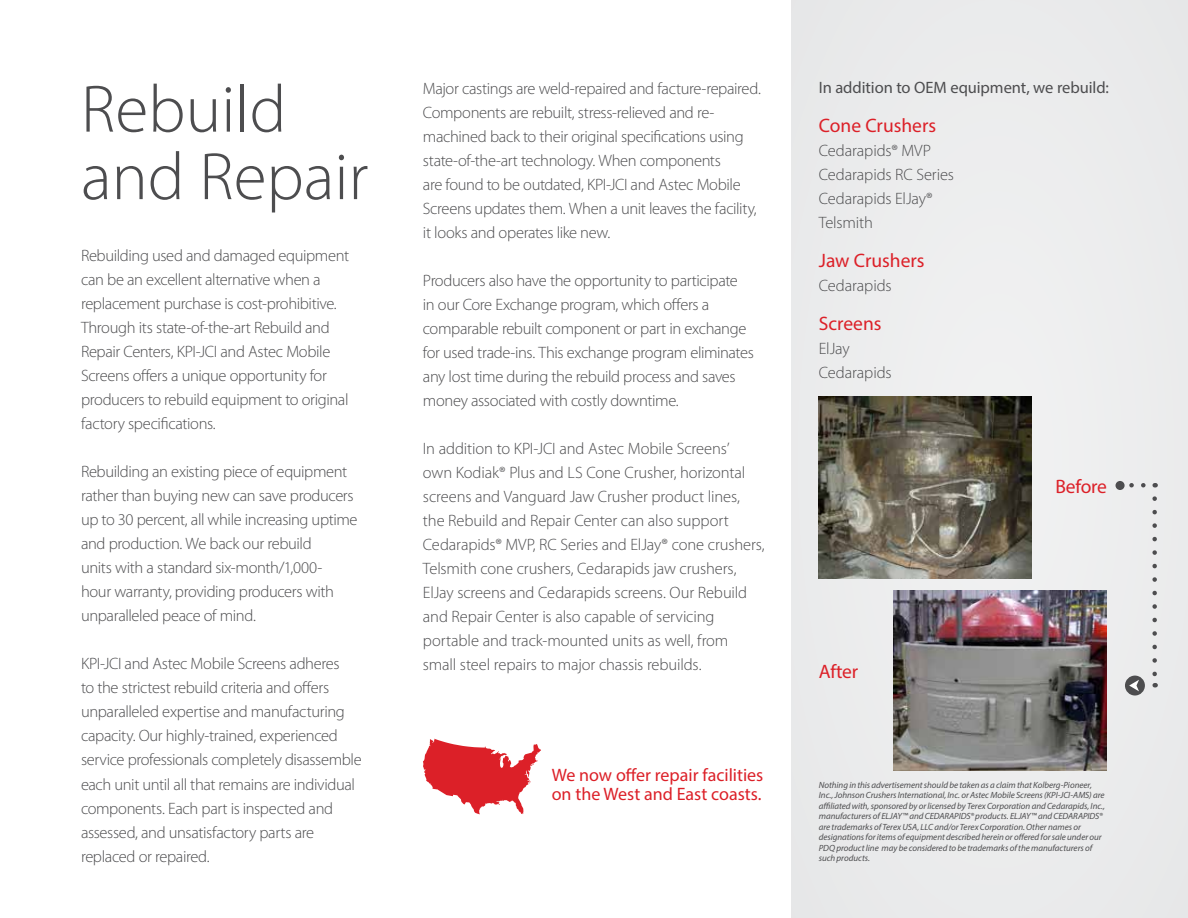
<style>
.page{position:relative;width:1188px;height:918px;background:#fff}
.page>*{position:absolute;margin:0;border:0;box-sizing:border-box;transform-origin:0 0}
.t1{font:300 67.5px/67.5px "Myriad Pro";color:#4d4d4f}
.t2{font:19.5px "Myriad Pro";color:#dc2028}
.t3{font:18px/19.5px "Myriad Pro";color:#dc2028}
.t4{font:300 16.5px/24px "Myriad Pro";letter-spacing:-.02em;color:#4d4d4f}
.t5{font:16.5px "Myriad Pro";letter-spacing:-.005em;color:#4d4d4f}
.t6{font:italic 9px/10.5px "Myriad Pro";letter-spacing:-.005em;color:#4d4d4f}
</style>
<div class="page">
<div style="left:792px;top:0;width:396px;height:918px;background:#ebecec"></div>
<img style="left:894px;top:591px;width:213px;height:180px">
<img style="left:819px;top:397px;width:213px;height:182px">
<svg style="left:1131px;top:483px;width:15px;height:5px"></svg>
<svg style="left:1152px;top:499px;width:5px;height:188px"></svg>
<div style="left:1116px;top:481px;width:9px;height:9px;background:#4d4d4f;border-radius:50%"></div>
<div style="left:1125px;top:676px;width:20px;height:20px;background:#4d4d4f;border-radius:50%"></div>
<svg style="left:1129px;top:680px;width:10px;height:11px"></svg>
<svg style="left:423px;top:739px;width:118px;height:75px"></svg>
<h1 class="t1" style="left:81px;top:77px;width:289px">Rebuild and Repair</h1>
<p class="t4" style="left:81px;top:244px;width:270px">Rebuilding used and damaged equipment can be an excellent alternative when a replacement purchase is cost-prohibitive.<br>Through its state-of-the-art Rebuild and Repair Centers, KPI-JCI and Astec Mobile Screens offers a unique opportunity for producers to rebuild equipment to original factory specifications.</p>
<p class="t4" style="left:81px;top:460px;width:278px">Rebuilding an existing piece of equipment rather than buying new can save producers up to 30 percent, all while increasing uptime and production. We back our rebuild<br>units with a standard six-month/1,000-<br>hour warranty, providing producers with unparalleled peace of mind.</p>
<p class="t4" style="left:81px;top:652px;width:282px">KPI-JCI and Astec Mobile Screens adheres<br>to the strictest rebuild criteria and offers unparalleled expertise and manufacturing capacity. Our highly-trained, experienced service professionals completely disassemble each unit until all that remains are individual components. Each part is inspected and assessed, and unsatisfactory parts are replaced or repaired.</p>
<p class="t4" style="left:423px;top:76px;width:340px">Major castings are weld-repaired and facture-repaired.<br>Components are rebuilt, stress-relieved and re&shy;machined back to their original specifications using state-of-the-art technology. When components<br>are found to be outdated, KPI-JCI and Astec Mobile Screens updates them. When a unit leaves the facility, it looks and operates like new.</p>
<p class="t4" style="left:423px;top:268px;width:332px">Producers also have the opportunity to participate<br>in our Core Exchange program, which offers a comparable rebuilt component or part in exchange for used trade-ins. This exchange program eliminates any lost time during the rebuild process and saves money associated with costly downtime.</p>
<p class="t4" style="left:423px;top:436px;width:343px">In addition to KPI-JCI and Astec Mobile Screens’<br>own Kodiak® Plus and LS Cone Crusher, horizontal screens and Vanguard Jaw Crusher product lines, the Rebuild and Repair Center can also support Cedarapids® MVP, RC Series and ElJay® cone crushers, Telsmith cone crushers, Cedarapids jaw crushers, ElJay screens and Cedarapids screens. Our Rebuild and Repair Center is also capable of servicing portable and track-mounted units as well, from small steel repairs to major chassis rebuilds.</p>
<p class="t3" style="left:552px;top:764px;width:213px">We now offer repair facilities on the West and East coasts.</p>
<p class="t5" style="left:819px;top:78px;width:292px">In addition to OEM equipment, we rebuild:</p>
<p class="t2" style="left:819px;top:114px;width:119px">Cone Crushers</p>
<p class="t4" style="left:819px;top:139px;width:137px">Cedarapids® MVP<br>Cedarapids RC Series<br>Cedarapids ElJay®<br>Telsmith</p>
<p class="t2" style="left:819px;top:249px;width:107px">Jaw Crushers</p>
<p class="t4" style="left:819px;top:274px;width:74px">Cedarapids</p>
<p class="t2" style="left:819px;top:312px;width:64px">Screens</p>
<p class="t4" style="left:819px;top:337px;width:74px">ElJay<br>Cedarapids</p>
<p class="t2" style="left:819px;top:660px;width:41px">After</p>
<p class="t2" style="left:1055px;top:474px;width:53px">Before</p>
<p class="t6" style="left:819px;top:779px;width:288px">Nothing in this advertisement should be taken as a claim that Kolberg-Pioneer, Inc., Johnson Crushers International, Inc. or Astec Mobile Screens (KPI-JCI-AMS) are affiliated with, sponsored by or licensed by Terex Corporation and Cedarapids, Inc., manufacturers of ELJAY™ and CEDARAPIDS® products. ELJAY™ and CEDARAPIDS® are trademarks of Terex USA, LLC and/or Terex Corporation. Other names or designations for items of equipment described herein or offered for sale under our PDQ product line may be considered to be trademarks of the manufacturers of such products.</p>
</div>
